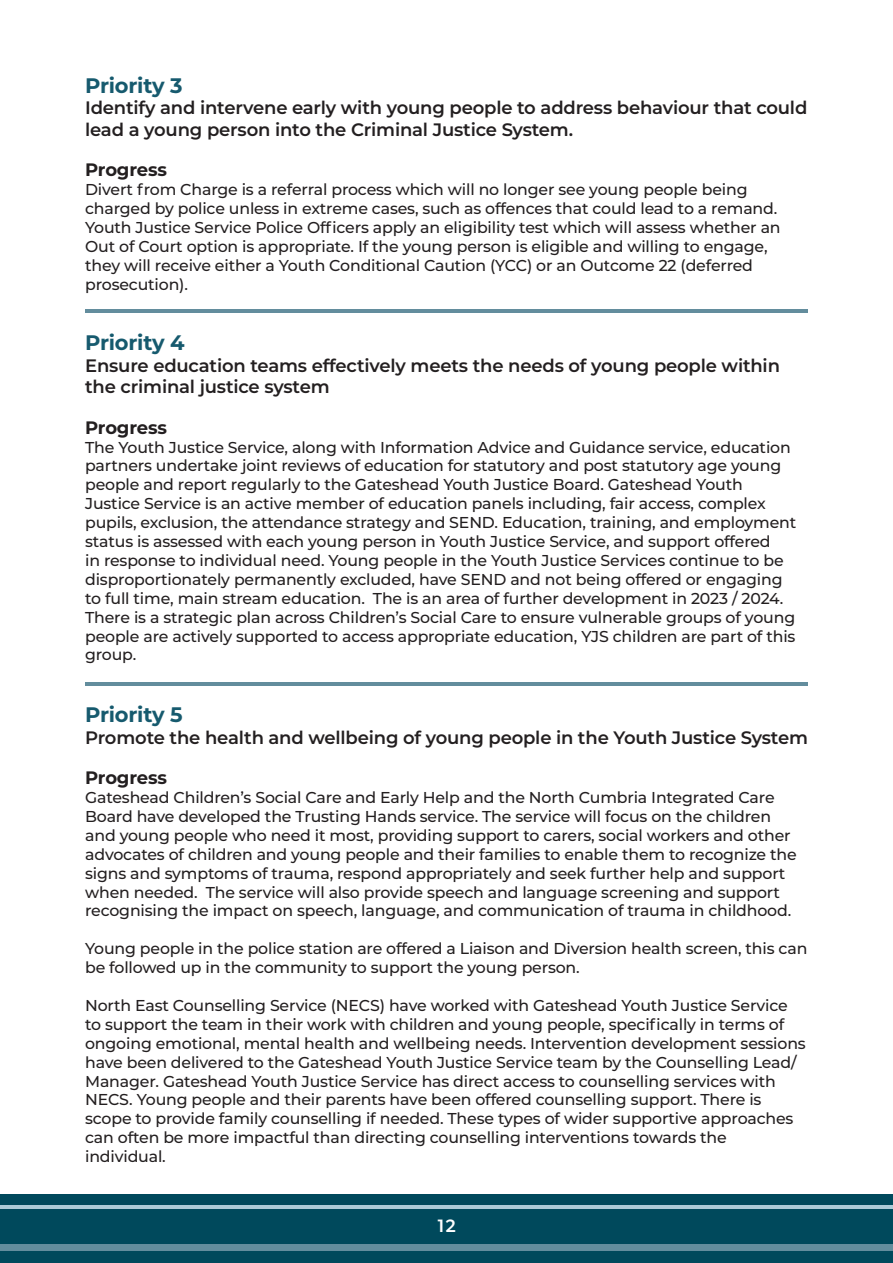
<style>
.page{position:relative;width:893px;height:1263px;background:#fff}
.page>*{position:absolute;margin:0;border:0;box-sizing:border-box;transform-origin:0 0}
.t1{font:700 21px "Montserrat";letter-spacing:-.015em;color:#165a6e}
.t2{font:600 18px/21.6px "Montserrat";letter-spacing:-.01em;color:#231f20}
.t3{font:700 18px "Montserrat";letter-spacing:-.01em;color:#231f20}
.t4{font:500 18px "Gibson";color:#fff}
.t5{font:500 15.75px/18.9px "Montserrat";letter-spacing:-.01em;color:#231f20}
</style>
<div class="page">
<div style="left:0;top:1195px;width:893px;height:68px;background:#00495c"></div>
<div style="left:0;top:1244px;width:893px;height:6px;background:#638d9d"></div>
<hr style="left:0;top:1206px;width:893px;height:3px;background:#abcbd8">
<hr style="left:85px;top:310px;width:723px;height:3px;background:#638d9d">
<hr style="left:85px;top:682px;width:723px;height:3px;background:#638d9d">
<p class="t1" style="left:85px;top:70px;width:99px">Priority 3</p>
<p class="t2" style="left:85px;top:96px;width:724px">Identify and intervene early with young people to address behaviour that could lead a young person into the Criminal Justice System.</p>
<p class="t3" style="left:85px;top:157px;width:83px">Progress</p>
<p class="t5" style="left:85px;top:180px;width:697px">Divert from Charge is a referral process which will no longer see young people being charged by police unless in extreme cases, such as offences that could lead to a remand.<br>Youth Justice Service Police Officers apply an eligibility test which will assess whether an Out of Court option is appropriate. If the young person is eligible and willing to engage, they will receive either a Youth Conditional Caution (YCC) or an Outcome 22 (deferred prosecution).</p>
<p class="t1" style="left:85px;top:327px;width:101px">Priority 4</p>
<p class="t2" style="left:85px;top:353px;width:696px">Ensure education teams effectively meets the needs of young people within the criminal justice system</p>
<p class="t3" style="left:85px;top:414px;width:83px">Progress</p>
<p class="t5" style="left:85px;top:437px;width:713px">The Youth Justice Service, along with Information Advice and Guidance service, education partners undertake joint reviews of education for statutory and post statutory age young people and report regularly to the Gateshead Youth Justice Board. Gateshead Youth Justice Service is an active member of education panels including, fair access, complex pupils, exclusion, the attendance strategy and SEND. Education, training, and employment status is assessed with each young person in Youth Justice Service, and support offered<br>in response to individual need. Young people in the Youth Justice Services continue to be disproportionately permanently excluded, have SEND and not being offered or engaging to full time, main stream education. The is an area of further development in 2023 / 2024.<br>There is a strategic plan across Children’s Social Care to ensure vulnerable groups of young people are actively supported to access appropriate education, YJS children are part of this group.</p>
<p class="t1" style="left:85px;top:699px;width:99px">Priority 5</p>
<p class="t2" style="left:85px;top:726px;width:724px">Promote the health and wellbeing of young people in the Youth Justice System</p>
<p class="t3" style="left:85px;top:765px;width:83px">Progress</p>
<p class="t5" style="left:85px;top:787px;width:713px">Gateshead Children’s Social Care and Early Help and the North Cumbria Integrated Care Board have developed the Trusting Hands service. The service will focus on the children and young people who need it most, providing support to carers, social workers and other advocates of children and young people and their families to enable them to recognize the signs and symptoms of trauma, respond appropriately and seek further help and support when needed. The service will also provide speech and language screening and support recognising the impact on speech, language, and communication of trauma in childhood.</p>
<p class="t5" style="left:85px;top:938px;width:724px">Young people in the police station are offered a Liaison and Diversion health screen, this can be followed up in the community to support the young person.</p>
<p class="t5" style="left:85px;top:995px;width:722px">North East Counselling Service (NECS) have worked with Gateshead Youth Justice Service to support the team in their work with children and young people, specifically in terms of ongoing emotional, mental health and wellbeing needs. Intervention development sessions have been delivered to the Gateshead Youth Justice Service team by the Counselling Lead/ Manager. Gateshead Youth Justice Service has direct access to counselling services with NECS. Young people and their parents have been offered counselling support. There is scope to provide family counselling if needed. These types of wider supportive approaches can often be more impactful than directing counselling interventions towards the individual.</p>
<p class="t4" style="left:437px;top:1215px;width:21px">12</p>
</div>
